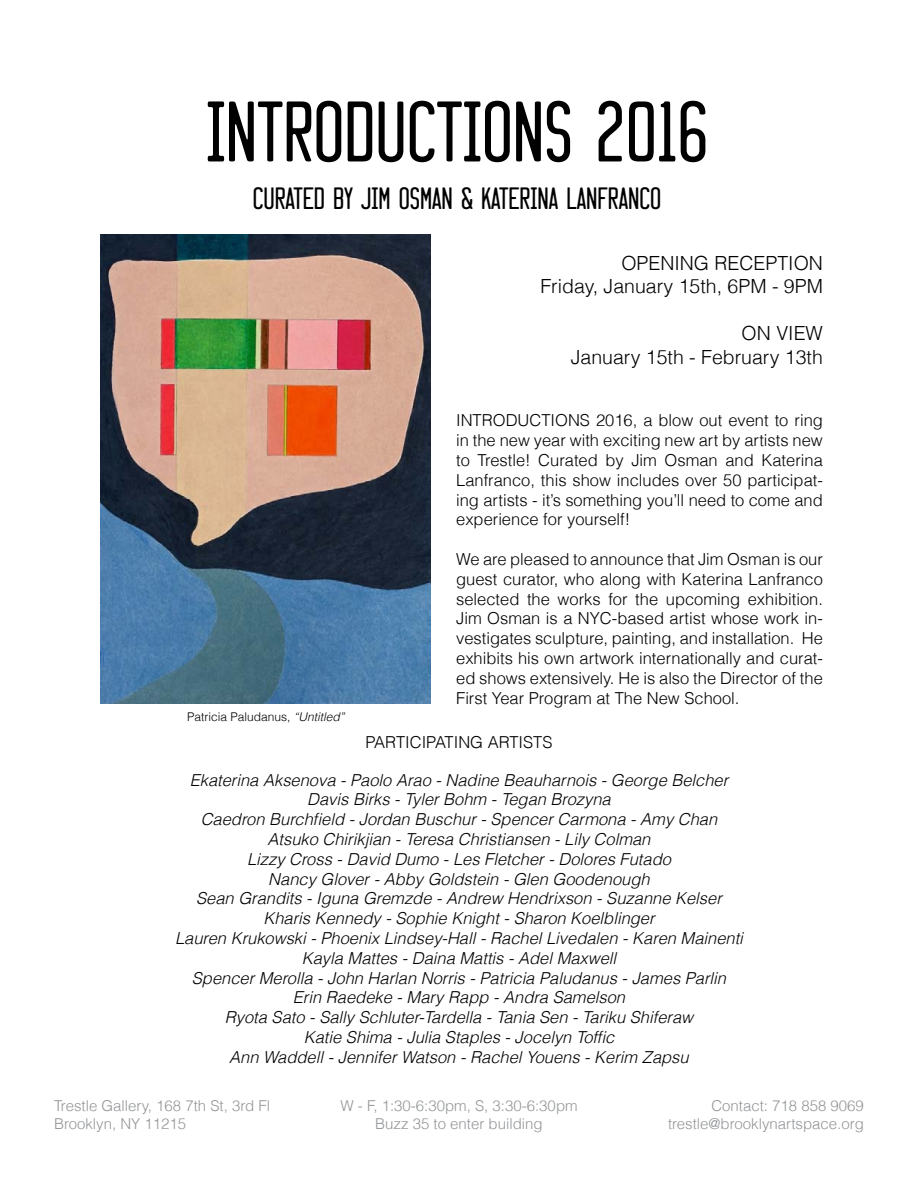
<style>
.page{position:relative;width:918px;height:1188px;background:#fff}
.page>*{position:absolute;margin:0;border:0;box-sizing:border-box;transform-origin:0 0}
.t1{font:75px "Driver Gothic Pro";color:#000}
.t2{font:27px "Driver Gothic Pro";color:#000}
.t3{font:300 19.5px/23.4px "Helvetica";color:#000;text-align:right}
.t4{font:italic 300 16.5px/19.8px "Helvetica";color:#000;text-align:center}
.t5{font:300 16.5px/19.8px "Helvetica";color:#000;text-align:justify}
.t6{font:300 15px/18px "Helvetica";color:#939598}
.t7{font:300 12px "Helvetica";color:#000}
.s1{font-style:italic}
</style>
<div class="page">
<img style="left:101px;top:235px;width:330px;height:469px">
<h1 class="t1" style="left:206px;top:76px;width:504px">INTRODUCTIONS 2016</h1>
<h2 class="t2" style="left:253px;top:178px;width:410px">CURATED BY JIM OSMAN &amp; KATERINA LANFRANCO</h2>
<p class="t3" style="left:540px;top:250px;width:284px">OPENING RECEPTION<br>Friday, January 15th, 6PM - 9PM</p>
<p class="t3" style="left:571px;top:321px;width:254px">ON VIEW<br>January 15th - February 13th</p>
<p class="t5" style="left:456px;top:410px;width:368px">INTRODUCTIONS 2016, a blow out event to ring in the new year with exciting new art by artists new to Trestle! Curated by Jim Osman and Katerina Lanfranco, this show includes over 50 participat&shy;ing artists - it’s something you’ll need to come and experience for yourself!</p>
<p class="t5" style="left:456px;top:549px;width:368px">We are pleased to announce that Jim Osman is our guest curator, who along with Katerina Lanfranco selected the works for the upcoming exhibition.<br>Jim Osman is a NYC-based artist whose work in&shy;vestigates sculpture, painting, and installation. He exhibits his own artwork internationally and curat&shy;ed shows extensively. He is also the Director of the First Year Program at The New School.</p>
<p class="t5" style="left:365px;top:731px;width:189px">PARTICIPATING ARTISTS</p>
<p class="t4" style="left:175px;top:770px;width:569px">Ekaterina Aksenova - Paolo Arao - Nadine Beauharnois - George Belcher Davis Birks - Tyler Bohm - Tegan Brozyna<br>Caedron Burchfield - Jordan Buschur - Spencer Carmona - Amy Chan Atsuko Chirikjian - Teresa Christiansen - Lily Colman<br>Lizzy Cross - David Dumo - Les Fletcher - Dolores Futado<br>Nancy Glover - Abby Goldstein - Glen Goodenough<br>Sean Grandits - Iguna Gremzde - Andrew Hendrixson - Suzanne Kelser Kharis Kennedy - Sophie Knight - Sharon Koelblinger<br>Lauren Krukowski - Phoenix Lindsey-Hall - Rachel Livedalen - Karen Mainenti Kayla Mattes - Daina Mattis - Adel Maxwell<br>Spencer Merolla - John Harlan Norris - Patricia Paludanus - James Parlin<br>Erin Raedeke - Mary Rapp - Andra Samelson<br>Ryota Sato - Sally Schluter-Tardella - Tania Sen - Tariku Shiferaw<br>Katie Shima - Julia Staples - Jocelyn Toffic<br>Ann Waddell - Jennifer Watson - Rachel Youens - Kerim Zapsu</p>
<p class="t7" style="left:187px;top:707px;width:159px">Patricia Paludanus, <span class="s1">“Untitled”</span></p>
<p class="t6" style="left:54px;top:1096px;width:218px">Trestle Gallery, 168 7th St, 3rd Fl<br>Brooklyn, NY 11215</p>
<p class="t6" style="left:668px;top:1096px;width:197px;text-align:right">Contact: 718 858 9069 trestle@brooklynartspace.org</p>
<p class="t6" style="left:340px;top:1096px;width:239px;text-align:center">W - F, 1:30-6:30pm, S, 3:30-6:30pm<br>Buzz 35 to enter building</p>
</div>
